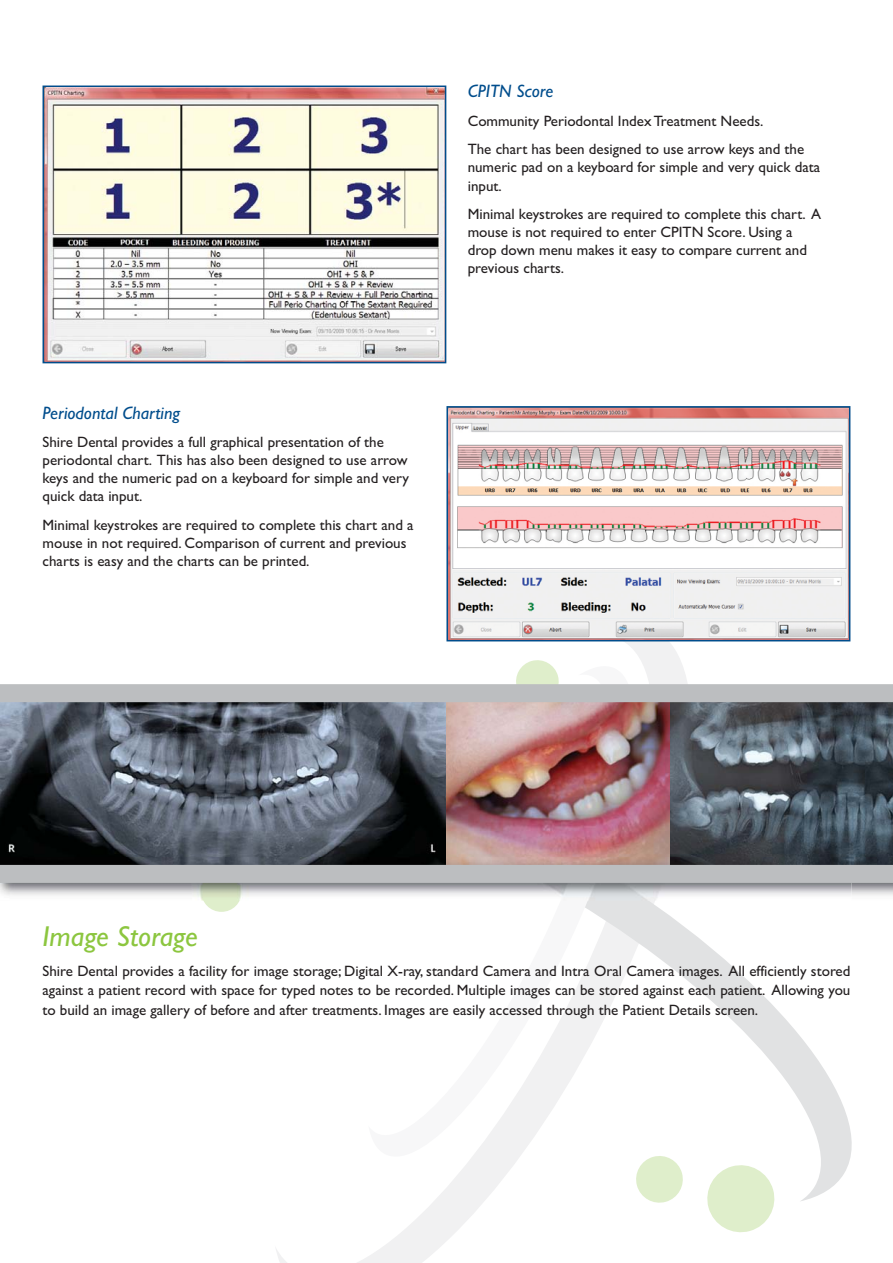
<style>
.page{position:relative;width:893px;height:1263px;background:#fff}
.page>*{position:absolute;margin:0;border:0;box-sizing:border-box;transform-origin:0 0}
.t1{font:italic 28.8px "Gill Sans";color:#8cc63f}
.t2{font:italic 18px "Gill Sans";color:#004d8c}
.t3{font:15px/18px "Gill Sans";color:#231f20}
</style>
<div class="page">
<svg style="left:276px;top:641px;width:444px;height:622px"></svg>
<svg style="left:201px;top:900px;width:651px;height:301px"></svg>
<svg style="left:514px;top:658px;width:47px;height:6px"></svg>
<svg style="left:704px;top:1161px;width:74px;height:75px"></svg>
<svg style="left:633px;top:1153px;width:52px;height:52px"></svg>
<svg style="left:368px;top:664px;width:285px;height:508px"></svg>
<div style="left:201px;top:871px;width:41px;height:41px;background:#dfeecb;border-radius:50%"></div>
<img style="left:46px;top:89px;width:397px;height:271px">
<div style="left:43px;top:86px;width:403px;height:277px;border:2px solid #004d8c"></div>
<img style="left:449px;top:409px;width:398px;height:229px">
<div style="left:446px;top:406px;width:404px;height:235px;border:2px solid #004d8c"></div>
<img style="left:0;top:702px;width:446px;height:155px">
<svg style="left:669px;top:702px;width:224px;height:155px"></svg>
<img style="left:446px;top:702px;width:223px;height:155px">
<div style="left:0;top:684px;width:893px;height:18px;background:#bcbec0"></div>
<img style="left:0;top:883px;width:893px;height:13px">
<img style="left:192px;top:883px;width:659px;height:17px">
<img style="left:0;top:857px;width:446px;height:8px">
<img style="left:669px;top:857px;width:224px;height:8px">
<img style="left:446px;top:857px;width:223px;height:8px">
<div style="left:0;top:865px;width:893px;height:18px;background:#bcbec0"></div>
<p class="t2" style="left:43px;top:406px;width:139px">Periodontal Charting</p>
<p class="t3" style="left:43px;top:435px;width:368px">Shire Dental provides a full graphical presentation of the periodontal chart. This has also been designed to use arrow keys and the numeric pad on a keyboard for simple and very quick data input.</p>
<p class="t3" style="left:43px;top:517px;width:373px">Minimal keystrokes are required to complete this chart and a mouse in not required. Comparison of current and previous charts is easy and the charts can be printed.</p>
<p class="t2" style="left:468px;top:85px;width:87px">CPITN Score</p>
<p class="t3" style="left:468px;top:108px;width:338px;line-height:28.5px">Community Periodontal Index Treatment Needs.<br>The chart has been designed to use arrow keys and the</p>
<p class="t3" style="left:468px;top:160px;width:354px">numeric pad on a keyboard for simple and very quick data input.</p>
<p class="t3" style="left:468px;top:207px;width:355px">Minimal keystrokes are required to complete this chart. A mouse is not required to enter CPITN Score. Using a drop down menu makes it easy to compare current and previous charts.</p>
<h1 class="t1" style="left:43px;top:926px;width:157px">Image Storage</h1>
<p class="t3" style="left:43px;top:962px;width:809px;line-height:19.5px;text-align:justify">Shire Dental provides a facility for image storage; Digital X-ray, standard Camera and Intra Oral Camera images. All efficiently stored against a patient record with space for typed notes to be recorded. Multiple images can be stored against each patient. Allowing you to build an image gallery of before and after treatments. Images are easily accessed through the Patient Details screen.</p>
</div>
